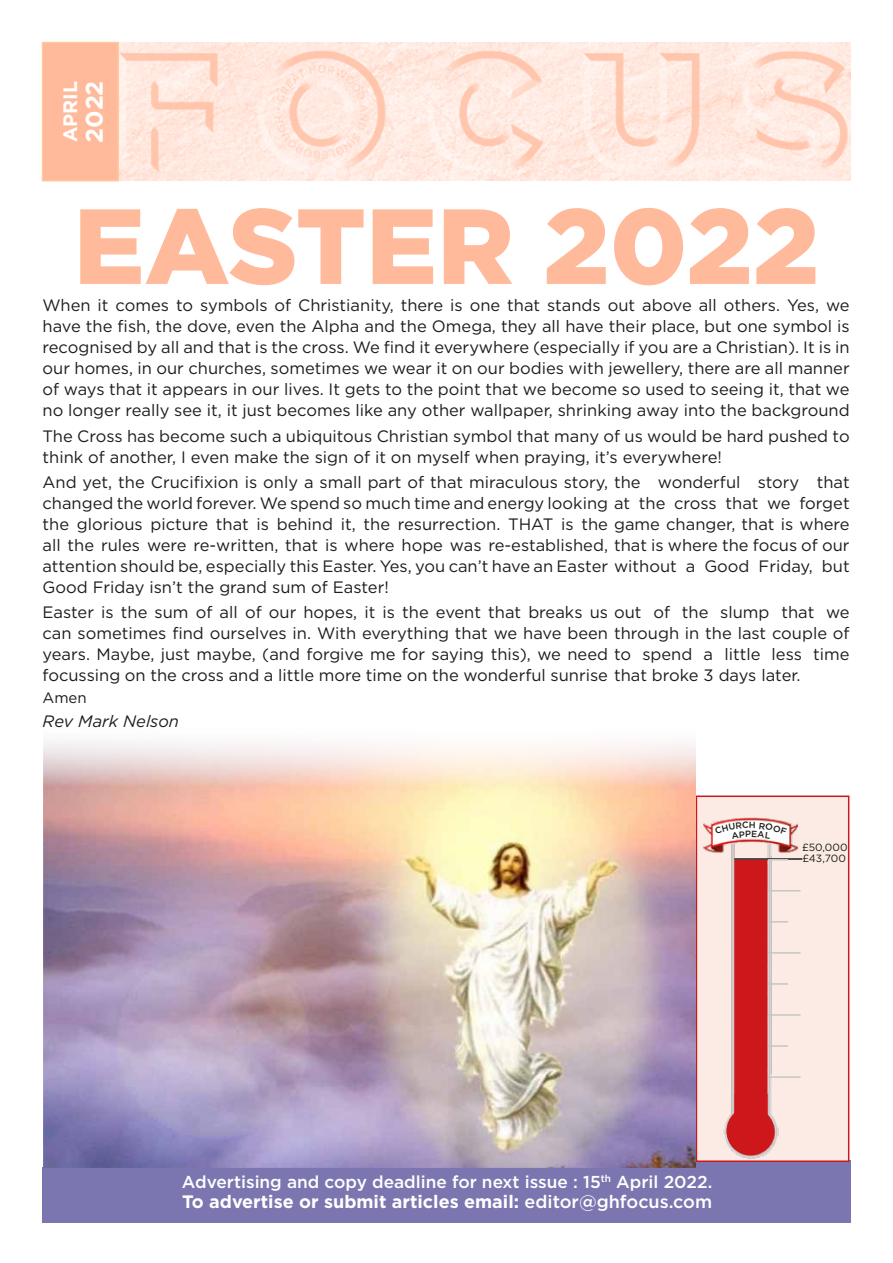
<style>
.page{position:relative;width:893px;height:1263px;background:#fff}
.page>*{position:absolute;margin:0;border:0;box-sizing:border-box;transform-origin:0 0}
.t1{font:900 106.5px "Gotham";color:#ffba9b}
.t2{font:700 24px "Gotham";color:#fff}
.t3{font:700 19.5px "Gotham";color:#fff}
.t4{font:700 18px "Gotham";color:#fff}
.t5{font:500 17.25px "Gotham";color:#fff}
.t6{font:16.5px/21px "Gotham";color:#1d1d1b;text-align:justify}
.t7{font:italic 16.5px "Gotham";color:#1d1d1b}
.t8{font:15px "Gotham";color:#1d1d1b}
.t9{font:10.5px "Gotham";color:#1d1d1b}
.s1{font-weight:500}
</style>
<div class="page">
<img style="left:119px;top:43px;width:731px;height:138px">
<div style="left:44px;top:1160px;width:806px;height:62px;background:#7b76b0"></div>
<div style="left:696px;top:795px;width:153px;height:367px;background:#fbebe4;border:2px solid #cd171a"></div>
<img style="left:703px;top:817px;width:94px;height:344px">
<div style="left:734px;top:860px;width:33px;height:255px;background:#cd171a;border:2px solid #cd171a"></div>
<div style="left:726px;top:1107px;width:48px;height:48px;background:#cd171a;border-radius:50%"></div>
<hr style="left:734px;top:858px;width:68px;height:2px;background:#1d1d1b">
<div style="left:43px;top:43px;width:75px;height:138px;background:#ffba9b"></div>
<div style="left:42px;top:42px;width:77px;height:139px;border:2px solid #ffc89f"></div>
<img style="left:44px;top:741px;width:652px;height:426px">
<hr style="left:768px;top:1076px;width:32px;height:2px;background:#c6c6c6">
<hr style="left:768px;top:1045px;width:20px;height:2px;background:#c6c6c6">
<hr style="left:768px;top:1014px;width:32px;height:2px;background:#c6c6c6">
<hr style="left:768px;top:983px;width:20px;height:2px;background:#c6c6c6">
<hr style="left:768px;top:952px;width:32px;height:2px;background:#c6c6c6">
<svg style="left:768px;top:921px;width:20px;height:1px"></svg>
<hr style="left:768px;top:890px;width:32px;height:1px;background:#c6c6c6">
<svg style="left:768px;top:859px;width:20px;height:1px"></svg>
<svg style="left:715px;top:822px;width:72px;height:17px"></svg>
<p class="t3" style="left:57px;top:142px;width:63px;rotate:-90deg">APRIL</p>
<h2 class="t2" style="left:79px;top:143px;width:64px;rotate:-90deg">2022</h2>
<h1 class="t1" style="left:74px;top:173px;width:747px">EASTER 2022</h1>
<p class="t6" style="left:43px;top:316px;width:809px">have the fish, the dove, even the Alpha and the Omega, they all have their place, but one symbol is recognised by all and that is the cross. We find it everywhere (especially if you are a Christian). It is in our homes, in our churches, sometimes we wear it on our bodies with jewellery, there are all manner of ways that it appears in our lives. It gets to the point that we become so used to seeing it, that we no longer really see it, it just becomes like any other wallpaper, shrinking away into the background</p>
<p class="t6" style="left:43px;top:425px;width:809px">The Cross has become such a ubiquitous Christian symbol that many of us would be hard pushed to think of another, I even make the sign of it on myself when praying, it’s everywhere!</p>
<p class="t6" style="left:43px;top:471px;width:809px">And yet, the Crucifixion is only a small part of that miraculous story, the wonderful story that changed the world forever. We spend so much time and energy looking at the cross that we forget the glorious picture that is behind it, the resurrection. THAT is the game changer, that is where all the rules were re-written, that is where hope was re-established, that is where the focus of our attention should be, especially this Easter. Yes, you can’t have an Easter without a Good Friday, but Good Friday isn’t the grand sum of Easter!</p>
<p class="t6" style="left:43px;top:601px;width:809px">Easter is the sum of all of our hopes, it is the event that breaks us out of the slump that we can sometimes find ourselves in. With everything that we have been through in the last couple of years. Maybe, just maybe, (and forgive me for saying this), we need to spend a little less time focussing on the cross and a little more time on the wonderful sunrise that broke 3 days later.</p>
<p class="t8" style="left:43px;top:688px;width:46px">Amen</p>
<p class="t7" style="left:43px;top:711px;width:138px">Rev Mark Nelson</p>
<p class="t6" style="left:43px;top:295px;width:808px">When it comes to symbols of Christianity, there is one that stands out above all others. Yes, we</p>
<p class="t9" style="left:802px;top:840px;width:47px">£50,000</p>
<p class="t9" style="left:802px;top:852px;width:45px">£43,700</p>
<p class="t5" style="left:182px;top:1170px;width:532px">Advertising and copy deadline for next issue : 15<sup>th</sup> April 2022.</p>
<p class="t4" style="left:182px;top:1190px;width:532px">To advertise or submit articles email: <span class="s1">editor@ghfocus.com</span></p>
</div>
